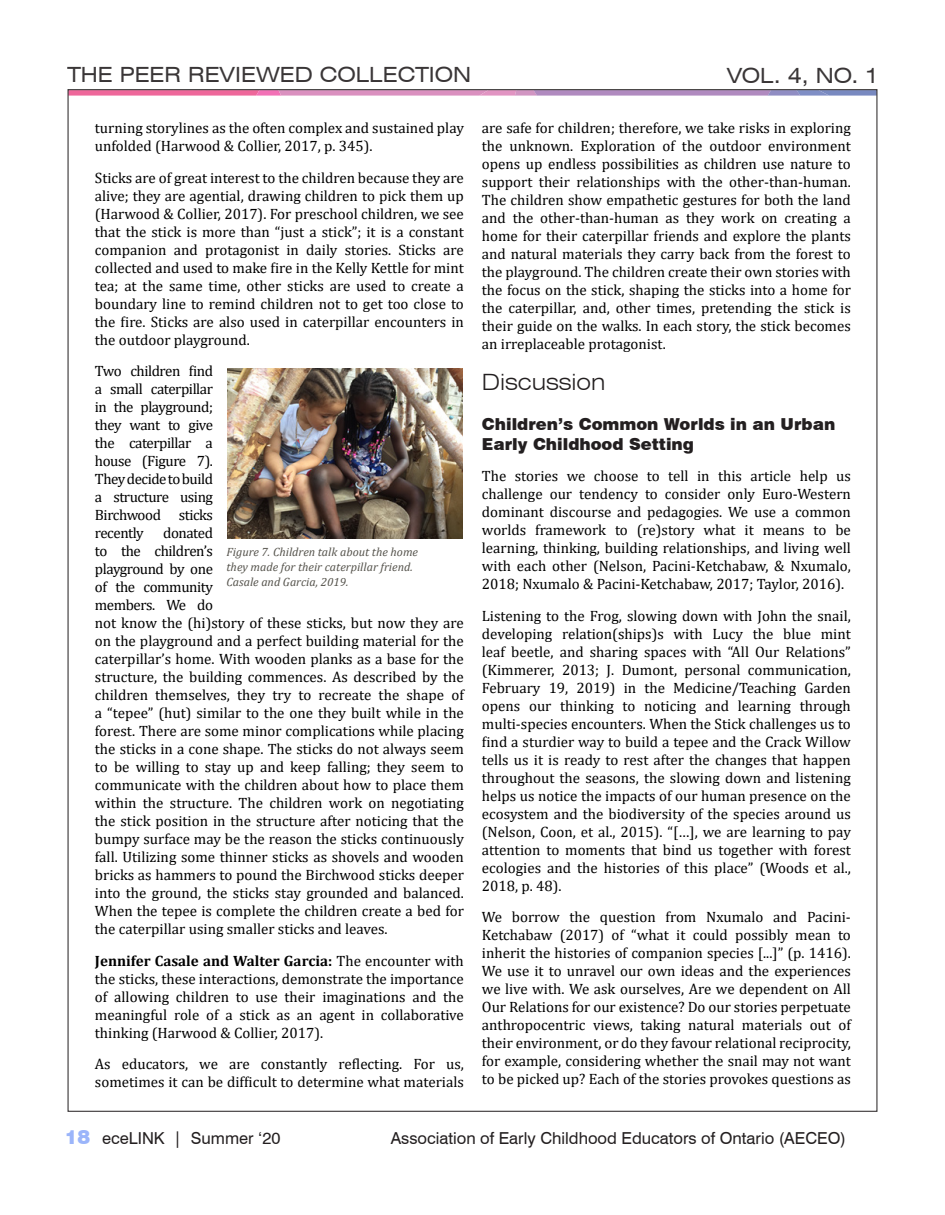
<style>
.page{position:relative;width:945px;height:1215px;background:#fff}
.page>*{position:absolute;margin:0;border:0;box-sizing:border-box;transform-origin:0 0}
.Peer_sub-heading{font:300 expanded 22.5px "Swiss 721 BT";color:#231f20}
.t1{font:expanded 21px "Swiss 721 BT";color:#231f20}
.t2{font:16.5px "Swiss 721 BT";color:#231f20}
.Peer_sub-heading-2{font:900 16.5px/19.5px "Swiss 721 BT";color:#231f20}
.Peer_paragraph{font:15px/18px "Cambria";color:#000;text-align:justify}
.t3{font:italic 12px/15px "Cambria";color:#56544d}
.s1{font-weight:700}
.s2{font-weight:900;font-size:19.5px;color:#9bb5fa}
</style>
<div class="page">
<svg style="left:70px;top:91px;width:806px;height:5px;background:#cc8ebc"></svg>
<img style="left:228px;top:368px;width:234px;height:170px">
<h2 class="t1" style="left:67px;top:62px;width:405px">THE PEER REVIEWED COLLECTION</h2>
<h2 class="t1" style="left:727px;top:63px;width:154px">VOL. 4, NO. 1</h2>
<p class="Peer_paragraph" style="left:95px;top:119px;width:371px">turning storylines as the often complex and sustained play unfolded (Harwood &amp; Collier, 2017, p. 345).</p>
<p class="Peer_paragraph" style="left:95px;top:168px;width:371px">Sticks are of great interest to the children because they are alive; they are agential, drawing children to pick them up (Harwood &amp; Collier, 2017). For preschool children, we see that the stick is more than “just a stick”; it is a constant companion and protagonist in daily stories. Sticks are collected and used to make fire in the Kelly Kettle for mint tea; at the same time, other sticks are used to create a boundary line to remind children not to get too close to the fire. Sticks are also used in caterpillar encounters in the outdoor playground.</p>
<p class="Peer_paragraph" style="left:95px;top:362px;width:120px">Two children find a small caterpillar in the playground; they want to give the caterpillar a house (Figure 7).<br>They decide to build a structure using Birchwood sticks recently</p>
<p class="Peer_paragraph" style="left:95px;top:524px;width:371px;text-align:left;text-indent:68px">donated<br>to the children’s<br>playground by one<br>of the community<br>members. We do<br>not know the (hi)story of these sticks, but now they are on the playground and a perfect building material for the caterpillar’s home. With wooden planks as a base for the structure, the building commences. As described by the children themselves, they try to recreate the shape of a “tepee” (hut) similar to the one they built while in the forest. There are some minor complications while placing the sticks in a cone shape. The sticks do not always seem to be willing to stay up and keep falling; they seem to communicate with the children about how to place them within the structure. The children work on negotiating the stick position in the structure after noticing that the bumpy surface may be the reason the sticks continuously fall. Utilizing some thinner sticks as shovels and wooden bricks as hammers to pound the Birchwood sticks deeper into the ground, the sticks stay grounded and balanced.<br>When the tepee is complete the children create a bed for the caterpillar using smaller sticks and leaves.</p>
<p class="Peer_paragraph" style="left:95px;top:951px;width:371px"><span class="s1">Jennifer Casale and Walter Garcia:</span> The encounter with the sticks, these interactions, demonstrate the importance of allowing children to use their imaginations and the meaningful role of a stick as an agent in collaborative thinking (Harwood &amp; Collier, 2017).</p>
<p class="Peer_paragraph" style="left:95px;top:1055px;width:371px">As educators, we are constantly reflecting. For us, sometimes it can be difficult to determine what materials</p>
<p class="t3" style="left:226px;top:543px;width:193px">Figure 7. Children talk about the home they made for their caterpillar friend.<br>Casale and Garcia, 2019.</p>
<p class="Peer_paragraph" style="left:482px;top:119px;width:371px">are safe for children; therefore, we take risks in exploring the unknown. Exploration of the outdoor environment opens up endless possibilities as children use nature to support their relationships with the other-than-human.<br>The children show empathetic gestures for both the land and the other-than-human as they work on creating a home for their caterpillar friends and explore the plants and natural materials they carry back from the forest to the playground. The children create their own stories with the focus on the stick, shaping the sticks into a home for the caterpillar, and, other times, pretending the stick is their guide on the walks. In each story, the stick becomes an irreplaceable protagonist.</p>
<p class="Peer_sub-heading" style="left:482px;top:369px;width:125px">Discussion</p>
<p class="Peer_sub-heading-2" style="left:482px;top:414px;width:355px">Children’s Common Worlds in an Urban<br>Early Childhood Setting</p>
<p class="Peer_paragraph" style="left:482px;top:467px;width:371px">The stories we choose to tell in this article help us challenge our tendency to consider only Euro-Western dominant discourse and pedagogies. We use a common worlds framework to (re)story what it means to be learning, thinking, building relationships, and living well with each other (Nelson, Pacini-Ketchabaw, &amp; Nxumalo, 2018; Nxumalo &amp; Pacini-Ketchabaw, 2017; Taylor, 2016).</p>
<p class="Peer_paragraph" style="left:482px;top:606px;width:371px">Listening to the Frog, slowing down with John the snail, developing relation(ships)s with Lucy the blue mint leaf beetle, and sharing spaces with “All Our Relations” (Kimmerer, 2013; J. Dumont, personal communication, February 19, 2019) in the Medicine/Teaching Garden opens our thinking to noticing and learning through multi-species encounters. When the Stick challenges us to find a sturdier way to build a tepee and the Crack Willow tells us it is ready to rest after the changes that happen throughout the seasons, the slowing down and listening helps us notice the impacts of our human presence on the ecosystem and the biodiversity of the species around us (Nelson, Coon, et al., 2015). “[…], we are learning to pay attention to moments that bind us together with forest ecologies and the histories of this place” (Woods et al., 2018, p. 48).</p>
<p class="Peer_paragraph" style="left:482px;top:908px;width:371px">We borrow the question from Nxumalo and Pacini-Ketchabaw (2017) of “what it could possibly mean to inherit the histories of companion species [...]” (p. 1416).<br>We use it to unravel our own ideas and the experiences we live with. We ask ourselves, Are we dependent on All Our Relations for our existence? Do our stories perpetuate anthropocentric views, taking natural materials out of their environment, or do they favour relational reciprocity, for example, considering whether the snail may not want to be picked up? Each of the stories provokes questions as</p>
<p class="t2" style="left:65px;top:1126px;width:217px"><span class="s2">18</span> eceLINK | Summer ‘20</p>
<p class="t2" style="left:391px;top:1127px;width:457px">Association of Early Childhood Educators of Ontario (AECEO)</p>
</div>
